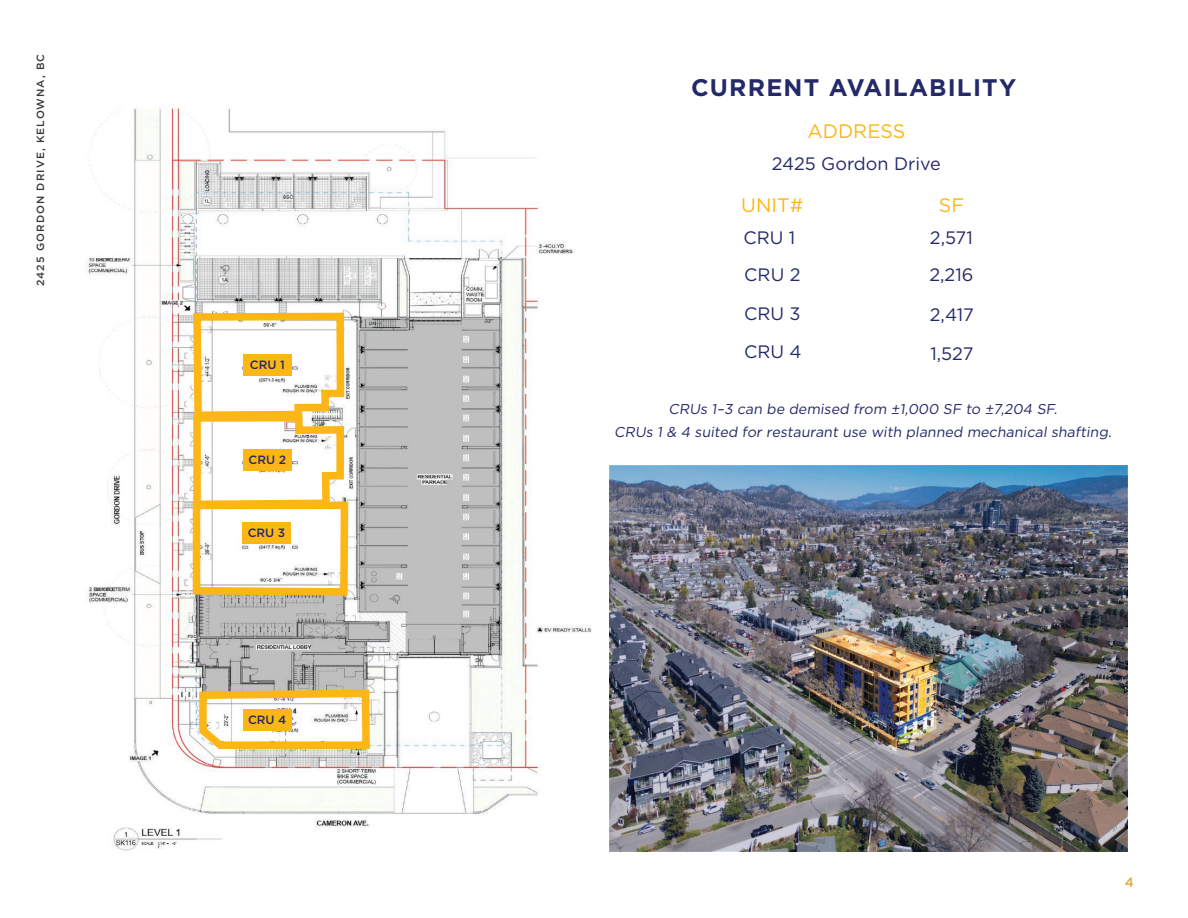
<style>
.page{position:relative;width:1188px;height:918px;background:#fff}
.page>*{position:absolute;margin:0;border:0;box-sizing:border-box;transform-origin:0 0}
.t1{font:700 24px "Gotham";letter-spacing:.05em;color:#242968}
.t2{font:19.5px "Gotham";color:#fcb615}
.t3{font:18px "Gotham";color:#242968}
.t4{font:14.25px/22.5px "Gotham";color:#242968;text-align:center}
.t5{font:500 13.5px "Gotham";color:#ddac40}
.t6{font:500 12px "Gotham";color:#242968}
.t7{font:500 10.5px "Gotham";letter-spacing:.1em;color:#393939}
</style>
<div class="page">
<img style="left:85px;top:107px;width:507px;height:744px">
<svg style="left:189px;top:309px;width:163px;height:290px"></svg>
<svg style="left:195px;top:686px;width:179px;height:67px"></svg>
<img style="left:609px;top:465px;width:518px;height:387px">
<div style="left:243px;top:355px;width:48px;height:21px;background:#fcb615"></div>
<div style="left:243px;top:449px;width:48px;height:21px;background:#fcb615"></div>
<div style="left:242px;top:523px;width:48px;height:21px;background:#fcb615"></div>
<div style="left:243px;top:709px;width:48px;height:21px;background:#fcb615"></div>
<p class="t7" style="left:33px;top:286px;width:234px;rotate:-90deg">2425 GORDON DRIVE, KELOWNA, BC</p>
<p class="t6" style="left:250px;top:357px;width:36px">CRU 1</p>
<p class="t6" style="left:249px;top:452px;width:39px">CRU 2</p>
<p class="t6" style="left:248px;top:525px;width:39px">CRU 3</p>
<p class="t6" style="left:248px;top:712px;width:40px">CRU 4</p>
<h1 class="t1" style="left:691px;top:72px;width:327px">CURRENT AVAILABILITY</h1>
<h2 class="t2" style="left:807px;top:119px;width:99px">ADDRESS</h2>
<p class="t3" style="left:772px;top:152px;width:171px">2425 Gordon Drive</p>
<h2 class="t2" style="left:741px;top:193px;width:64px">UNIT#</h2>
<p class="t3" style="left:743px;top:226px;width:53px">CRU 1</p>
<h2 class="t2" style="left:939px;top:193px;width:27px">SF</h2>
<p class="t3" style="left:930px;top:226px;width:45px">2,571</p>
<p class="t3" style="left:744px;top:263px;width:58px">CRU 2</p>
<p class="t3" style="left:929px;top:263px;width:46px">2,216</p>
<p class="t3" style="left:744px;top:302px;width:58px">CRU 3</p>
<p class="t3" style="left:930px;top:303px;width:46px">2,417</p>
<p class="t3" style="left:744px;top:340px;width:59px">CRU 4</p>
<p class="t3" style="left:930px;top:342px;width:44px">1,527</p>
<p class="t4" style="left:614px;top:398px;width:501px">CRUs 1–3 can be demised from ±1,000 SF to ±7,204 SF.<br>CRUs 1 &amp; 4 suited for restaurant use with planned mechanical shafting.</p>
<p class="t5" style="left:1125px;top:873px;width:11px">4</p>
</div>
